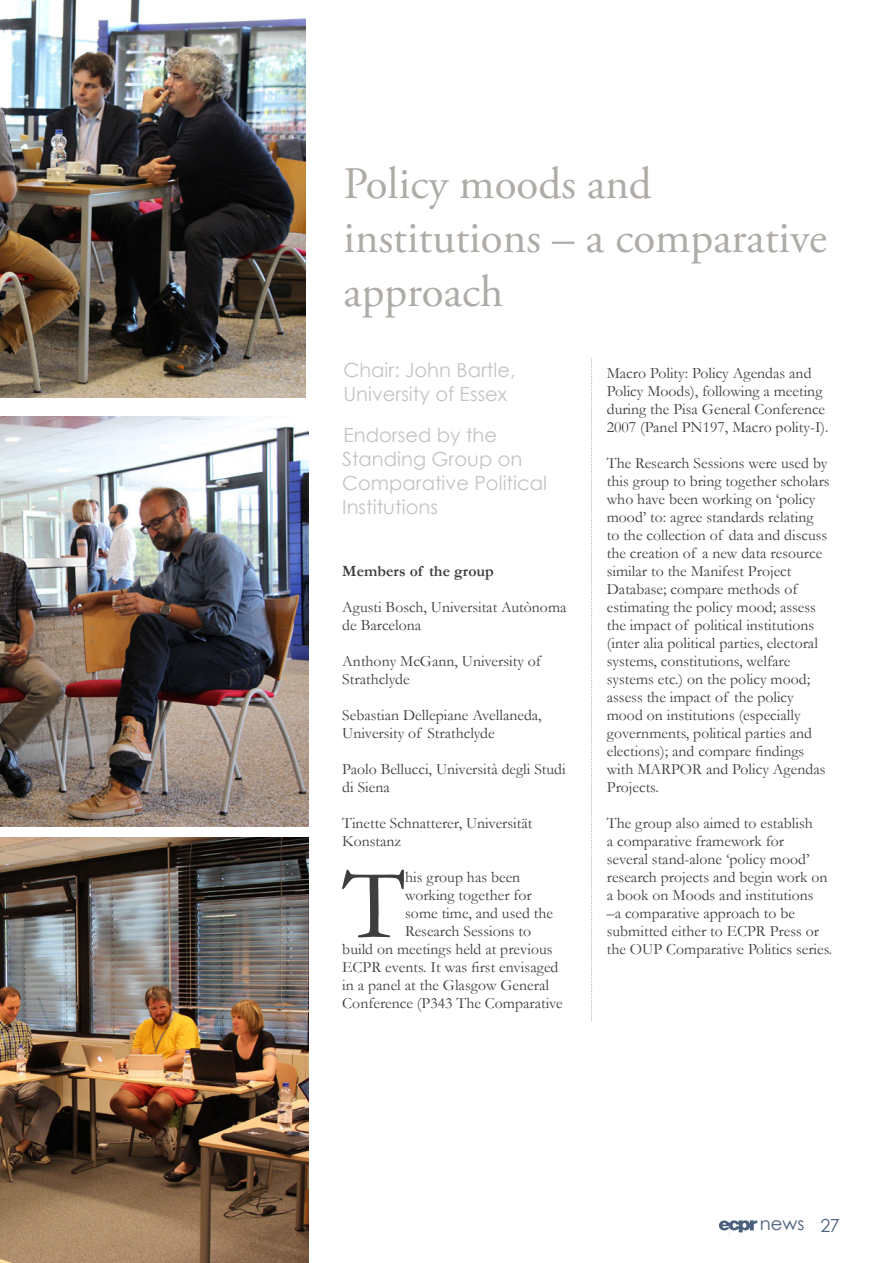
<style>
.page{position:relative;width:893px;height:1263px;background:#fff}
.page>*{position:absolute;margin:0;border:0;box-sizing:border-box;transform-origin:0 0}
.t1{font:102.3px "Garamond";color:#3e3e3f}
.t2{font:45px/54px "Adobe Garamond Pro";color:#afaba7}
.t3{font:19.5px/24px "Century Gothic";color:#c6c3c0}
.t4{font:18px "Century Gothic";color:#4a607d}
.t5{font:15.75px/18px "Garamond";color:#3e3e3f}
.t6{font:700 15.75px "Garamond";color:#3e3e3f}
</style>
<div class="page">
<svg style="left:719px;top:1220px;width:38px;height:12px"></svg>
<img style="left:0;top:0;width:305px;height:397px">
<img style="left:0;top:837px;width:309px;height:426px">
<img style="left:0;top:416px;width:309px;height:410px">
<svg style="left:591px;top:358px;width:1px;height:663px"></svg>
<h2 class="t2" style="left:343px;top:158px;width:485px">Policy moods and institutions – a comparative approach</h2>
<p class="t3" style="left:343px;top:357px;width:173px">Chair: John Bartle,<br>University of Essex</p>
<p class="t3" style="left:342px;top:422px;width:206px">Endorsed by the<br>Standing Group on<br>Comparative Political<br>Institutions</p>
<p class="t6" style="left:342px;top:560px;width:153px">Members of the group</p>
<p class="t5" style="left:342px;top:598px;width:226px">Agusti Bosch, Universitat Autònoma de Barcelona</p>
<p class="t5" style="left:342px;top:652px;width:200px">Anthony McGann, University of<br>Strathclyde</p>
<p class="t5" style="left:342px;top:706px;width:201px">Sebastian Dellepiane Avellaneda,<br>University of Strathclyde</p>
<p class="t5" style="left:342px;top:760px;width:225px">Paolo Bellucci, Università degli Studi di Siena</p>
<p class="t5" style="left:342px;top:814px;width:192px">Tinette Schnatterer, Universität<br>Konstanz</p>
<h1 class="t1" style="left:342px;top:835px;width:64px">T</h1>
<p class="t5" style="left:405px;top:868px;width:117px">his group has been</p>
<p class="t5" style="left:405px;top:886px;width:128px">working together for</p>
<p class="t5" style="left:405px;top:904px;width:149px">some time, and used the</p>
<p class="t5" style="left:405px;top:922px;width:127px">Research Sessions to</p>
<p class="t5" style="left:342px;top:940px;width:212px">build on meetings held at previous</p>
<p class="t5" style="left:342px;top:958px;width:218px">ECPR events. It was first envisaged</p>
<p class="t5" style="left:342px;top:976px;width:208px">in a panel at the Glasgow General</p>
<p class="t5" style="left:342px;top:994px;width:222px">Conference (P343 The Comparative</p>
<p class="t5" style="left:607px;top:364px;width:223px">Macro Polity: Policy Agendas and Policy Moods), following a meeting during the Pisa General Conference 2007 (Panel PN197, Macro polity-I).</p>
<p class="t5" style="left:607px;top:454px;width:224px">The Research Sessions were used by this group to bring together scholars who have been working on ‘policy mood’ to: agree standards relating to the collection of data and discuss the creation of a new data resource similar to the Manifest Project Database; compare methods of estimating the policy mood; assess the impact of political institutions (inter alia political parties, electoral systems, constitutions, welfare systems etc.) on the policy mood; assess the impact of the policy mood on institutions (especially governments, political parties and elections); and compare findings with MARPOR and Policy Agendas Projects.</p>
<p class="t5" style="left:607px;top:814px;width:227px">The group also aimed to establish<br>a comparative framework for<br>several stand-alone ‘policy mood’ research projects and begin work on a book on Moods and institutions<br>–a comparative approach to be submitted either to ECPR Press or the OUP Comparative Politics series.</p>
<p class="t4" style="left:760px;top:1211px;width:82px">news 27</p>
</div>
